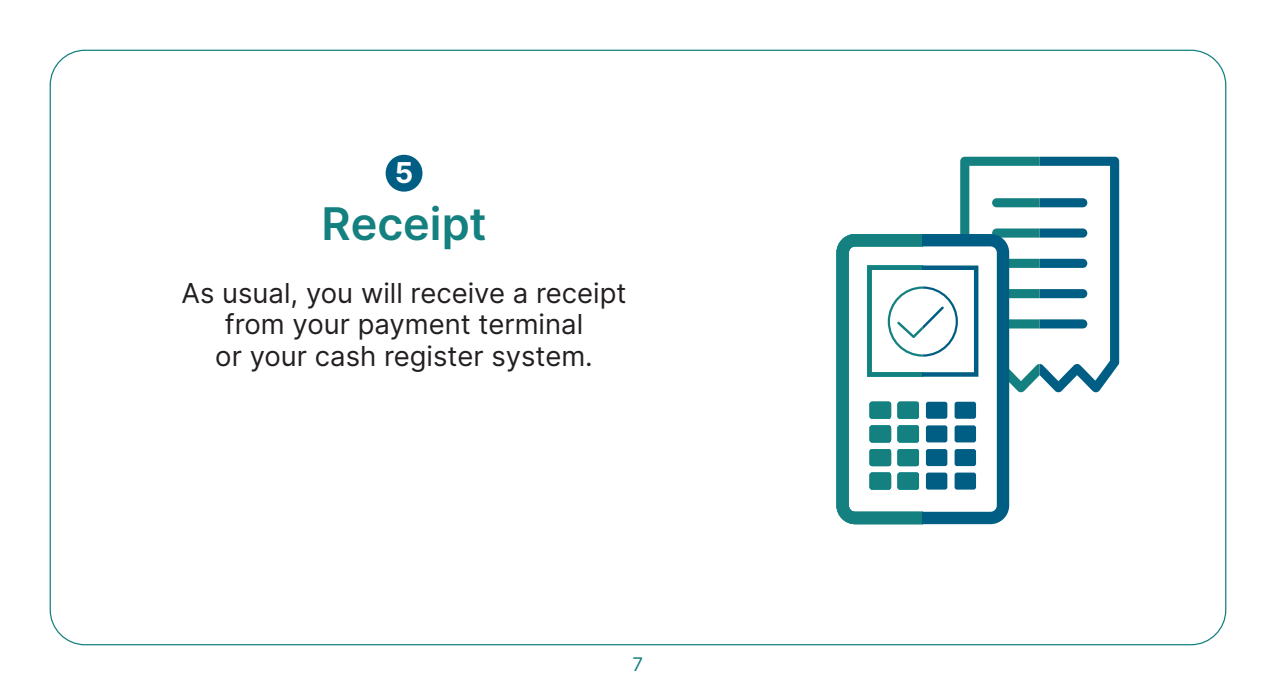
<style>
.page{position:relative;width:1276px;height:695px;background:#fff}
.page>*{position:absolute;margin:0;border:0;box-sizing:border-box;transform-origin:0 0}
.t1{font:600 45px "Inter";color:#148080}
.t2{font:700 28.75px "Inter";color:#fff}
.t3{font:27.5px/31.2px "Inter";color:#231f20;text-align:center}
.t4{font:18.75px "Inter";color:#148080}
</style>
<div class="page">
<div style="left:386px;top:155px;width:36px;height:37px;background:#005d84;border-radius:50%"></div>
<svg style="left:836px;top:157px;width:283px;height:367px"></svg>
<p class="t2" style="left:395px;top:152px;width:20px">5</p>
<h1 class="t1" style="left:322px;top:191px;width:166px">Receipt</h1>
<p class="t3" style="left:181px;top:277px;width:446px">As usual, you will receive a receipt from your payment terminal<br>or your cash register system.</p>
<p class="t4" style="left:632px;top:650px;width:12px">7</p>
</div>
